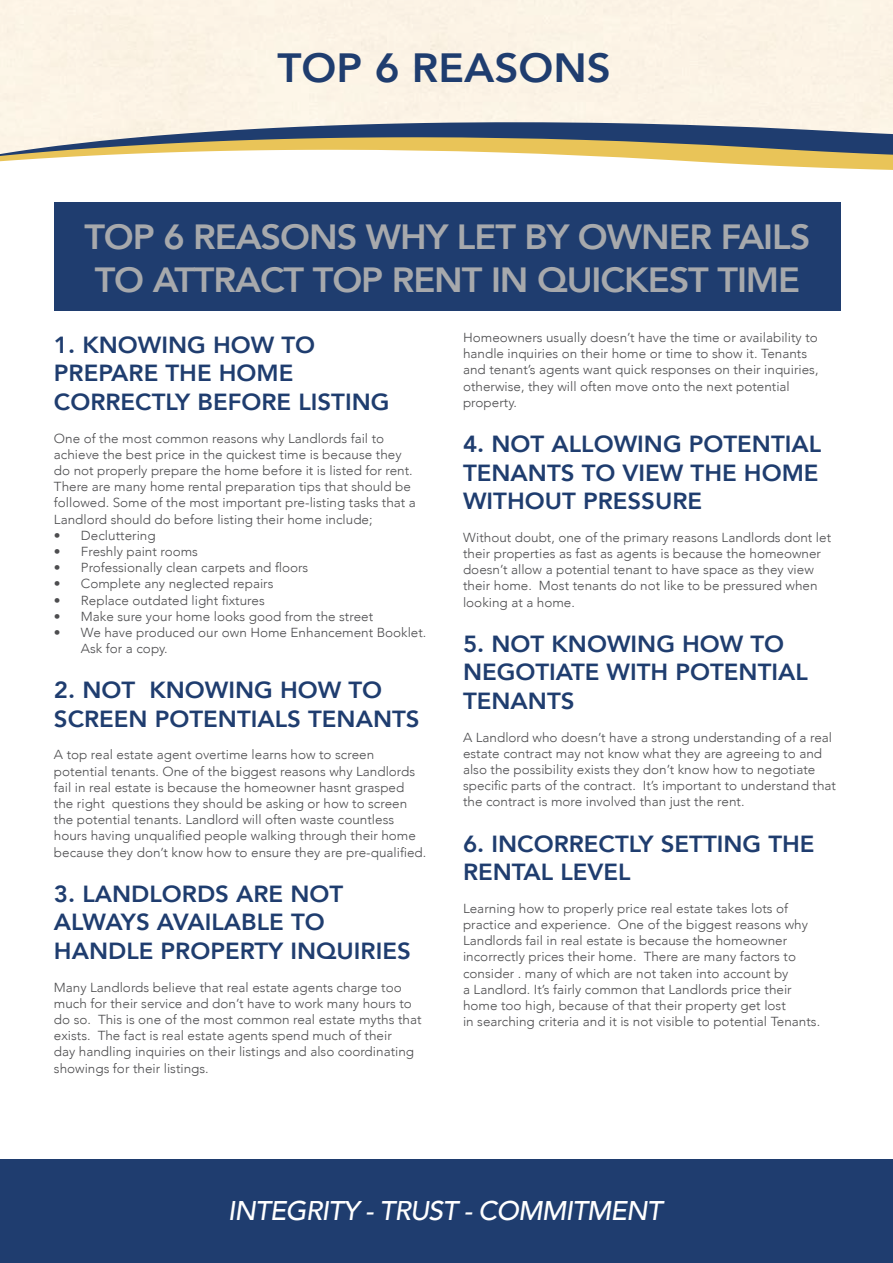
<style>
.page{position:relative;width:893px;height:1263px;background:#fff}
.page>*{position:absolute;margin:0;border:0;box-sizing:border-box;transform-origin:0 0}
.t1{font:800 40.8px "Avenir";color:#1f3d6f}
.t2{font:800 34.95px/43.2px "Avenir";letter-spacing:-.03em;color:#a7a9ac}
.t3{font:italic 500 27px "Avenir";letter-spacing:-.03em;color:#fff}
.t4{font:800 23.25px/28.8px "Avenir";color:#1f3d6f}
.t5{font:300 13.05px/16.2px "Avenir";color:#4d4d4f}
</style>
<div class="page">
<svg style="left:0;top:160px;width:893px;height:10px"></svg>
<svg style="left:0;top:96px;width:893px;height:64px;background:#c8c3b4"></svg>
<div style="left:0;top:1159px;width:893px;height:104px;background:#1f3d6f"></div>
<div style="left:54px;top:202px;width:787px;height:109px;background:#1f3d6f"></div>
<h1 class="t1" style="left:277px;top:36px;width:335px">TOP 6 REASONS</h1>
<h2 class="t2" style="left:84px;top:215px;width:728px">TOP 6 REASONS WHY LET BY OWNER FAILS<br>TO ATTRACT TOP RENT IN QUICKEST TIME</h2>
<h3 class="t4" style="left:54px;top:330px;width:337px">1. KNOWING HOW TO<br>PREPARE THE HOME<br>CORRECTLY BEFORE LISTING</h3>
<p class="t5" style="left:54px;top:430px;width:363px">One of the most common reasons why Landlords fail to achieve the best price in the quickest time is because they do not properly prepare the home before it is listed for rent.<br>There are many home rental preparation tips that should be followed. Some of the most important pre-listing tasks that a Landlord should do before listing their home include;</p>
<p class="t5" style="left:54px;top:527px;width:103px">• Decluttering</p>
<p class="t5" style="left:54px;top:543px;width:146px">• Freshly paint rooms</p>
<p class="t5" style="left:54px;top:560px;width:256px">• Professionally clean carpets and floors</p>
<p class="t5" style="left:54px;top:576px;width:221px">• Complete any neglected repairs</p>
<p class="t5" style="left:54px;top:592px;width:212px">• Replace outdated light fixtures</p>
<p class="t5" style="left:54px;top:608px;width:321px">• Make sure your home looks good from the street</p>
<p class="t5" style="left:81px;top:624px;width:347px;text-indent:-27px">• We have produced our own Home Enhancement Booklet.<br>Ask for a copy.</p>
<h3 class="t4" style="left:54px;top:676px;width:367px">2. NOT KNOWING HOW TO<br>SCREEN POTENTIALS TENANTS</h3>
<p class="t5" style="left:54px;top:747px;width:374px">A top real estate agent overtime learns how to screen potential tenants. One of the biggest reasons why Landlords fail in real estate is because the homeowner hasnt grasped the right questions they should be asking or how to screen the potential tenants. Landlord will often waste countless hours having unqualified people walking through their home because they don’t know how to ensure they are pre-qualified.</p>
<h3 class="t4" style="left:54px;top:879px;width:358px">3. LANDLORDS ARE NOT<br>ALWAYS AVAILABLE TO<br>HANDLE PROPERTY INQUIRIES</h3>
<p class="t5" style="left:54px;top:979px;width:369px">Many Landlords believe that real estate agents charge too much for their service and don’t have to work many hours to do so. This is one of the most common real estate myths that exists. The fact is real estate agents spend much of their<br>day handling inquiries on their listings and also coordinating showings for their listings.</p>
<p class="t5" style="left:463px;top:329px;width:357px">Homeowners usually doesn’t have the time or availability to handle inquiries on their home or time to show it. Tenants and tenant’s agents want quick responses on their inquiries, otherwise, they will often move onto the next potential property.</p>
<h3 class="t4" style="left:463px;top:429px;width:360px;text-align:justify">4. NOT ALLOWING POTENTIAL TENANTS TO VIEW THE HOME WITHOUT PRESSURE</h3>
<p class="t5" style="left:463px;top:529px;width:370px">Without doubt, one of the primary reasons Landlords dont let their properties as fast as agents is because the homeowner doesn’t allow a potential tenant to have space as they view their home. Most tenants do not like to be pressured when looking at a home.</p>
<h3 class="t4" style="left:463px;top:629px;width:346px">5. NOT KNOWING HOW TO<br>NEGOTIATE WITH POTENTIAL<br>TENANTS</h3>
<p class="t5" style="left:463px;top:729px;width:374px">A Landlord who doesn’t have a strong understanding of a real estate contract may not know what they are agreeing to and also the possibility exists they don’t know how to negotiate specific parts of the contract. It’s important to understand that the contract is more involved than just the rent.</p>
<h3 class="t4" style="left:463px;top:829px;width:353px">6. INCORRECTLY SETTING THE<br>RENTAL LEVEL</h3>
<p class="t5" style="left:463px;top:900px;width:359px">Learning how to properly price real estate takes lots of practice and experience. One of the biggest reasons why Landlords fail in real estate is because the homeowner incorrectly prices their home. There are many factors to consider . many of which are not taken into account by<br>a Landlord. It’s fairly common that Landlords price their home too high, because of that their property get lost<br>in searching criteria and it is not visible to potential Tenants.</p>
<h3 class="t3" style="left:228px;top:1194px;width:436px">INTEGRITY - TRUST - COMMITMENT</h3>
</div>
